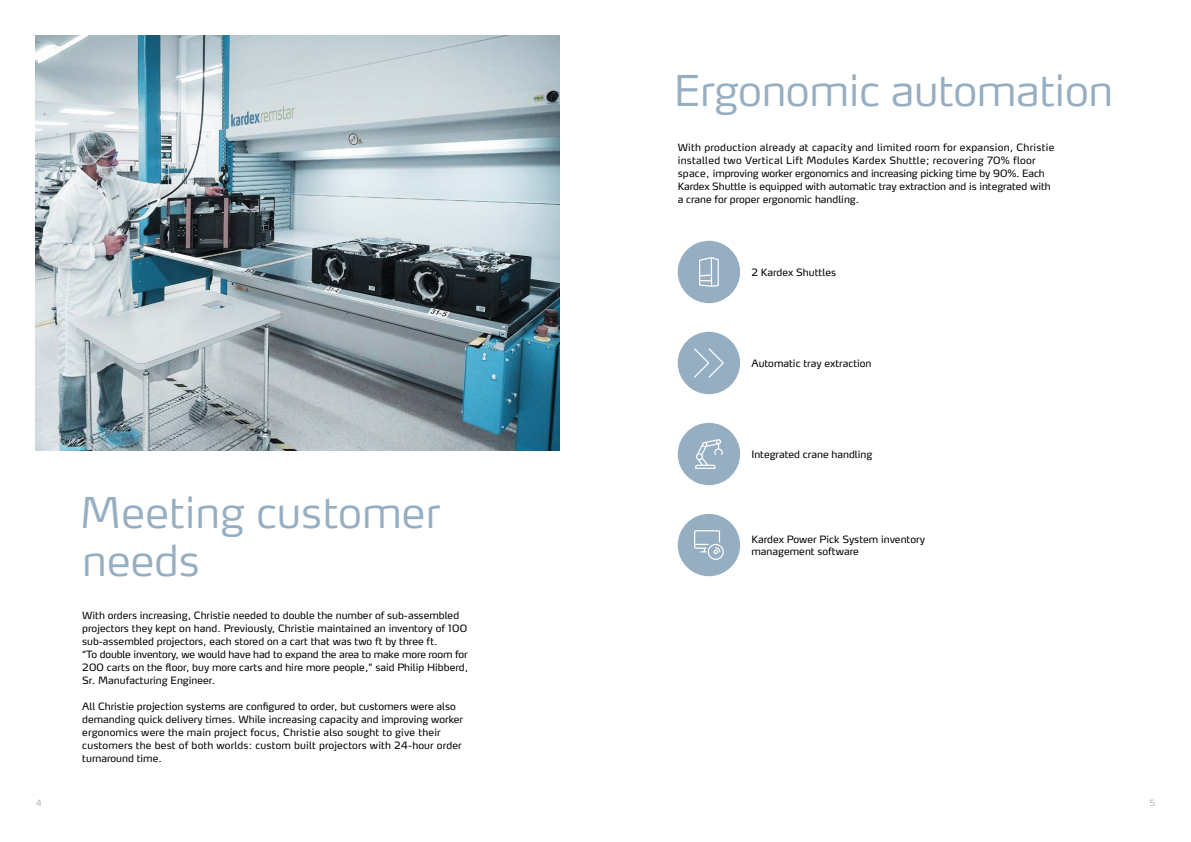
<style>
.page{position:relative;width:1191px;height:842px;background:#fff}
.page>*{position:absolute;margin:0;border:0;box-sizing:border-box;transform-origin:0 0}
.t1{font:300 42px/48px "Max OT";letter-spacing:-.005em;color:#96aec2}
.t2{font:10px/13px "Max OT";color:#000}
.t3{font:300 8.5px "Max OT";color:#a9aca9}
</style>
<div class="page">
<div style="left:677px;top:241px;width:63px;height:62px;background:#96aec2;border-radius:50%"></div>
<svg style="left:699px;top:257px;width:20px;height:30px"></svg>
<div style="left:677px;top:332px;width:63px;height:62px;background:#96aec2;border-radius:50%"></div>
<svg style="left:694px;top:348px;width:30px;height:30px"></svg>
<div style="left:677px;top:423px;width:63px;height:62px;background:#96aec2;border-radius:50%"></div>
<svg style="left:695px;top:439px;width:27px;height:30px"></svg>
<div style="left:677px;top:514px;width:63px;height:62px;background:#96aec2;border-radius:50%"></div>
<svg style="left:694px;top:530px;width:30px;height:30px"></svg>
<img style="left:36px;top:36px;width:524px;height:414px">
<h1 class="t1" style="left:674px;top:66px;width:441px">Ergonomic automation</h1>
<p class="t2" style="left:677px;top:141px;width:378px">With production already at capacity and limited room for expansion, Christie installed two Vertical Lift Modules Kardex Shuttle; recovering 70% floor space, improving worker ergonomics and increasing picking time by 90%. Each Kardex Shuttle is equipped with automatic tray extraction and is integrated with a crane for proper ergonomic handling.</p>
<p class="t2" style="left:751px;top:265px;width:86px">2 Kardex Shuttles</p>
<p class="t2" style="left:751px;top:356px;width:121px">Automatic tray extraction</p>
<h1 class="t1" style="left:80px;top:489px;width:362px">Meeting customer needs</h1>
<p class="t2" style="left:82px;top:609px;width:387px">With orders increasing, Christie needed to double the number of sub-assembled projectors they kept on hand. Previously, Christie maintained an inventory of 100 sub-assembled projectors, each stored on a cart that was two ft by three ft.<br>“To double inventory, we would have had to expand the area to make more room for 200 carts on the floor, buy more carts and hire more people,” said Philip Hibberd, Sr. Manufacturing Engineer.</p>
<p class="t2" style="left:82px;top:700px;width:382px">All Christie projection systems are configured to order, but customers were also demanding quick delivery times. While increasing capacity and improving worker ergonomics were the main project focus, Christie also sought to give their customers the best of both worlds: custom built projectors with 24-hour order turnaround time.</p>
<p class="t2" style="left:751px;top:447px;width:122px">Integrated crane handling</p>
<p class="t2" style="left:751px;top:533px;width:175px;line-height:12px">Kardex Power Pick System inventory management software</p>
<p class="t3" style="left:36px;top:798px;width:8px">4</p>
<p class="t3" style="left:1150px;top:798px;width:7px">5</p>
</div>
